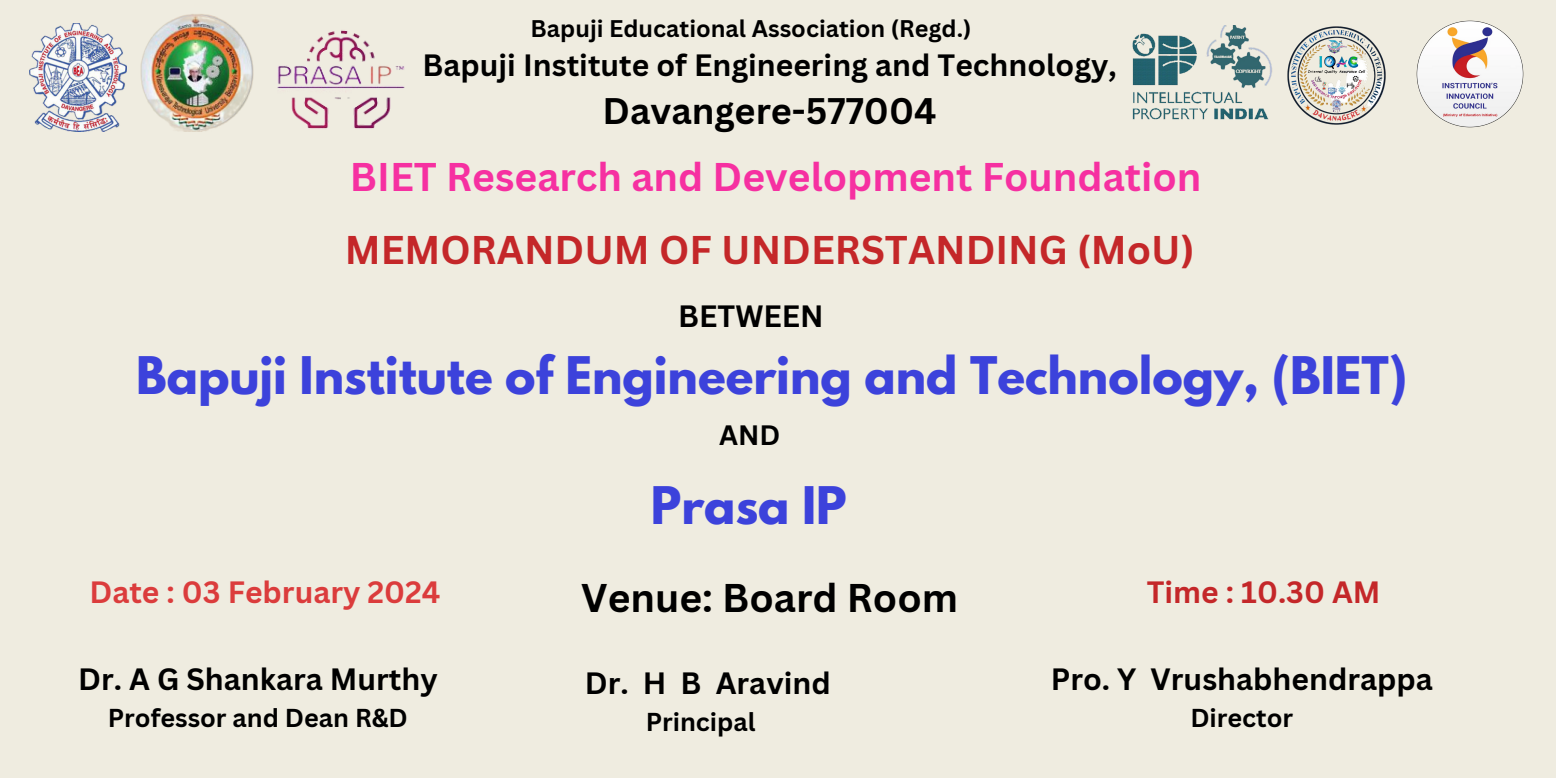
<style>
.page{position:relative;width:1556px;height:778px;background:#fff}
.page>*{position:absolute;margin:0;border:0;box-sizing:border-box;transform-origin:0 0}
.t1{font:700 45.9px "League Spartan";color:#3c42db}
.t2{font:700 39px "Canva Sans";color:#f630a1}
.t3{font:700 39px "Canva Sans";color:#c42729}
.t4{font:700 39px "Canva Sans";color:#000}
.t5{font:700 36px "Canva Sans";color:#000}
.t6{font:700 30px "Canva Sans";color:#000}
.t7{font:700 30px "Canva Sans";color:#db3c3c}
.t8{font:700 30px "Canva Sans";color:#c42729}
.t9{font:700 27.3px "Canva Sans";color:#000}
.t10{font:700 25.2px "Canva Sans";color:#000}
.t11{font:700 23.43px "Canva Sans";color:#000}
</style>
<div class="page">
<div style="left:0;top:0;width:1555px;height:778px;background:#efece0"></div>
<img style="left:1287px;top:26px;width:99px;height:99px">
<img style="left:29px;top:24px;width:97px;height:108px">
<img style="left:1416px;top:20px;width:108px;height:108px">
<img style="left:140px;top:14px;width:96px;height:117px">
<img style="left:1132px;top:25px;width:140px;height:95px">
<img style="left:236px;top:30px;width:169px;height:99px">
<h2 class="t11" style="left:530px;top:12px;width:442px">Bapuji Educational Association (Regd.)</h2>
<p class="t6" style="left:422px;top:44px;width:695px">Bapuji Institute of Engineering and Technology,</p>
<p class="t5" style="left:602px;top:86px;width:335px">Davangere-577004</p>
<h4 class="t2" style="left:350px;top:149px;width:853px">BIET Research and Development Foundation</h4>
<h4 class="t3" style="left:345px;top:222px;width:851px">MEMORANDUM OF UNDERSTANDING (MoU)</h4>
<h3 class="t6" style="left:678px;top:295px;width:147px">BETWEEN</h3>
<h1 class="t1" style="left:136px;top:353px;width:1272px">Bapuji Institute of Engineering and Technology, (BIET)</h1>
<h2 class="t9" style="left:719px;top:416px;width:63px">AND</h2>
<h3 class="t7" style="left:89px;top:570px;width:352px">Date : 03 February 2024</h3>
<h4 class="t6" style="left:78px;top:658px;width:361px">Dr. A G Shankara Murthy</h4>
<h4 class="t10" style="left:108px;top:700px;width:301px">Professor and Dean R&amp;D</h4>
<h1 class="t1" style="left:651px;top:483px;width:197px">Prasa IP</h1>
<h4 class="t4" style="left:581px;top:570px;width:378px">Venue: Board Room</h4>
<h2 class="t6" style="left:585px;top:661px;width:247px">Dr. H B Aravind</h2>
<h2 class="t10" style="left:645px;top:703px;width:111px">Principal</h2>
<h4 class="t8" style="left:1146px;top:570px;width:235px">Time : 10.30 AM</h4>
<h4 class="t6" style="left:1050px;top:658px;width:383px">Pro. Y Vrushabhendrappa</h4>
<h4 class="t10" style="left:1190px;top:700px;width:104px">Director</h4>
</div>
